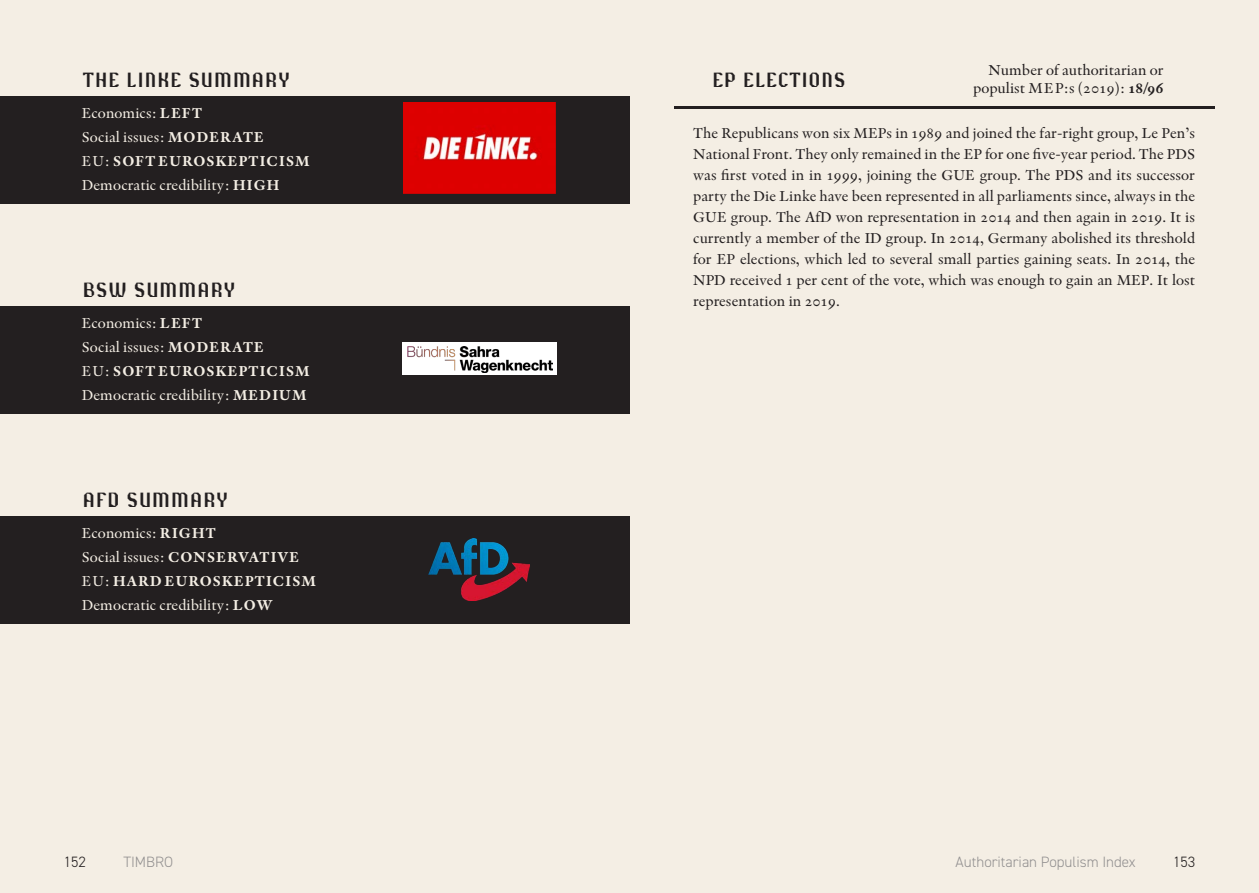
<style>
.page{position:relative;width:1259px;height:893px;background:#f4eee4}
.page>*{position:absolute;margin:0;border:0;box-sizing:border-box;transform-origin:0 0}
.Inforuta_Titel{font:21px "Resistance";letter-spacing:.06em;color:#231f20}
.Brödtext_efter_rubrik{font:15px/21px "Indigo Antiqua Pro Text";color:#231f20;text-align:justify}
.Inforuta{font:15px "Indigo Antiqua 2";color:#f4eee4}
.Inforuta-2{font:700 15px "Indigo Antiqua 2";letter-spacing:.08em;color:#f4eee4}
.Inforuta-3{font:15px "Indigo Antiqua 2";color:#231f20}
.t1{font:300 15px "DIN2014";color:#929090}
.t2{font:300 15px "DIN2014";color:#231f20}
.s1{font-weight:700}
.s2{font-weight:400}
</style>
<div class="page">
<div style="left:0;top:96px;width:629px;height:107px;background:#231f20"></div>
<div style="left:0;top:306px;width:629px;height:107px;background:#231f20"></div>
<div style="left:0;top:516px;width:629px;height:107px;background:#231f20"></div>
<hr style="left:674px;top:106px;width:540px;height:2px;background:#231f20">
<img style="left:403px;top:102px;width:153px;height:92px">
<div style="left:402px;top:343px;width:155px;height:32px;background:#fff"></div>
<img style="left:407px;top:347px;width:145px;height:26px">
<img style="left:428px;top:539px;width:101px;height:62px">
<p class="Inforuta_Titel" style="left:83px;top:68px;width:208px">THE LINKE SUMMARY</p>
<p class="Inforuta" style="left:82px;top:103px;width:122px">Economics: <span class="s1">LEFT</span></p>
<p class="Inforuta" style="left:82px;top:127px;width:184px">Social issues: <span class="s1">MODERATE</span></p>
<p class="Inforuta-2" style="left:82px;top:151px;width:229px"><span class="s2">EU:</span> SOFT EUROSKEPTICISM</p>
<p class="Inforuta" style="left:82px;top:175px;width:199px">Democratic credibility: <span class="s1">HIGH</span></p>
<p class="Inforuta_Titel" style="left:83px;top:278px;width:153px">BSW SUMMARY</p>
<p class="Inforuta" style="left:82px;top:313px;width:122px">Economics: <span class="s1">LEFT</span></p>
<p class="Inforuta" style="left:82px;top:337px;width:184px">Social issues: <span class="s1">MODERATE</span></p>
<p class="Inforuta-2" style="left:82px;top:361px;width:229px"><span class="s2">EU:</span> SOFT EUROSKEPTICISM</p>
<p class="Inforuta" style="left:82px;top:385px;width:226px">Democratic credibility: <span class="s1">MEDIUM</span></p>
<p class="Inforuta_Titel" style="left:83px;top:488px;width:146px">AFD SUMMARY</p>
<p class="Inforuta" style="left:82px;top:523px;width:135px">Economics: <span class="s1">RIGHT</span></p>
<p class="Inforuta" style="left:82px;top:547px;width:219px">Social issues: <span class="s1">CONSERVATIVE</span></p>
<p class="Inforuta-2" style="left:82px;top:571px;width:236px"><span class="s2">EU:</span> HARD EUROSKEPTICISM</p>
<p class="Inforuta" style="left:82px;top:595px;width:192px">Democratic credibility: <span class="s1">LOW</span></p>
<p class="Inforuta-3" style="left:988px;top:59px;width:177px">Number of authoritarian or</p>
<p class="Inforuta-3" style="left:973px;top:77px;width:192px">populist MEP:s (2019): <span class="s1">18/96</span></p>
<p class="Brödtext_efter_rubrik" style="left:693px;top:123px;width:503px">The Republicans won six MEPs in 1989 and joined the far-right group, Le Pen’s National Front. They only remained in the EP for one five-year period. The PDS was first voted in in 1999, joining the GUE group. The PDS and its successor party the Die Linke have been represented in all parliaments since, always in the GUE group. The AfD won representation in 2014 and then again in 2019. It is currently a member of the ID group. In 2014, Germany abolished its threshold for EP elections, which led to several small parties gaining seats. In 2014, the NPD received 1 per cent of the vote, which was enough to gain an MEP. It lost representation in 2019.</p>
<p class="Inforuta_Titel" style="left:712px;top:68px;width:134px">EP ELECTIONS</p>
<p class="t2" style="left:64px;top:853px;width:24px">152</p>
<p class="t1" style="left:123px;top:853px;width:51px">TIMBRO</p>
<p class="t1" style="left:955px;top:853px;width:181px">Authoritarian Populism Index</p>
<p class="t2" style="left:1173px;top:853px;width:24px">153</p>
</div>
